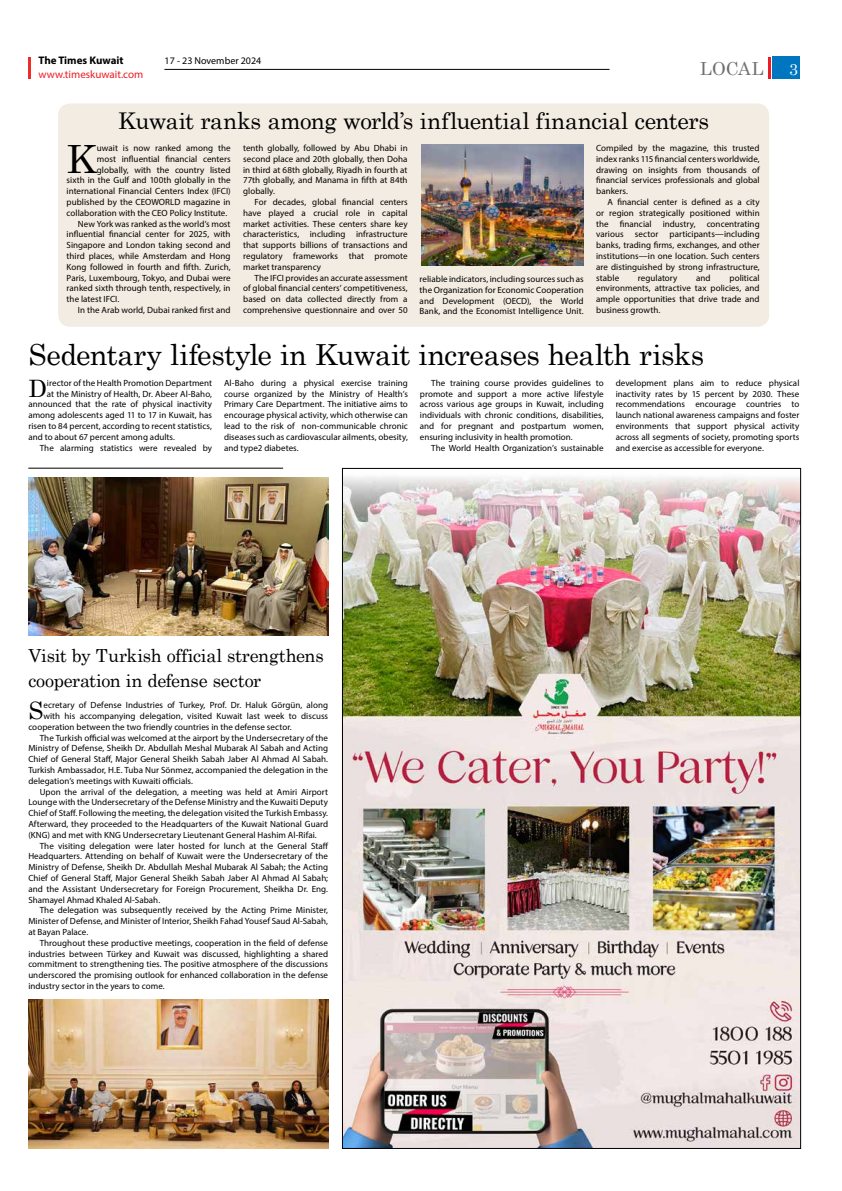
<style>
.page{position:relative;width:842px;height:1191px;background:#fff}
.page>*{position:absolute;margin:0;border:0;box-sizing:border-box;transform-origin:0 0}
.t1{font:38.9px "Century Schoolbook";color:#000}
.t2{font:29px "Century Schoolbook";letter-spacing:-.015em;color:#000}
.t3{font:24px "Century Schoolbook";color:#000}
.t4{font:23px "Century Schoolbook";letter-spacing:-.01em;color:#000}
.t5{font:18px/25px "Century Schoolbook";letter-spacing:-.015em;color:#000}
.t6{font:18px "Century Schoolbook";color:#6d6e71}
.t7{font:16px "Century Schoolbook";color:#fff}
.t8{font:11px "Myriad Pro";color:#ed1c24}
.t9{font:700 11px "Myriad Pro";color:#000}
.t10{font:10px "Myriad Pro";color:#000}
.t11{font:9px/10.8px "Myriad Pro";letter-spacing:.005em;color:#000;text-align:justify}
</style>
<div class="page">
<hr style="left:28px;top:57px;width:3px;height:22px;background:#ee2d28">
<div style="left:772px;top:57px;width:27px;height:22px;background:#0076c0"></div>
<hr style="left:768px;top:57px;width:3px;height:22px;background:#ed1c24">
<hr style="left:164px;top:69px;width:445px;height:1px;background:#000">
<img style="left:344px;top:477px;width:455px;height:669px">
<div style="left:58px;top:103px;width:711px;height:224px;background:#f3ece2;border-radius:12px"></div>
<img style="left:421px;top:144px;width:162px;height:121px">
<hr style="left:28px;top:468px;width:255px;height:1px;background:#000">
<img style="left:28px;top:477px;width:300px;height:158px">
<img style="left:28px;top:999px;width:300px;height:149px">
<p class="t9" style="left:39px;top:53px;width:87px">The Times Kuwait</p>
<p class="t10" style="left:165px;top:55px;width:98px">17 - 23 November 2024</p>
<p class="t8" style="left:39px;top:68px;width:106px">www.timeskuwait.com</p>
<h3 class="t6" style="left:700px;top:57px;width:65px">LOCAL</h3>
<h3 class="t4" style="left:118px;top:107px;width:592px">Kuwait ranks among world’s influential financial centers</h3>
<h1 class="t1" style="left:67px;top:134px;width:32px">K</h1>
<p class="t11" style="left:97px;top:142px;width:135px">uwait is now ranked among the</p>
<p class="t11" style="left:97px;top:153px;width:135px">most influential financial centers</p>
<p class="t11" style="left:97px;top:164px;width:135px">globally, with the country listed</p>
<p class="t11" style="left:67px;top:175px;width:166px">sixth in the Gulf and 100th globally in the</p>
<p class="t11" style="left:67px;top:186px;width:166px">international Financial Centers Index (IFCI)</p>
<p class="t11" style="left:67px;top:196px;width:165px">published by the CEOWORLD magazine in</p>
<p class="t11" style="left:67px;top:207px;width:162px">collaboration with the CEO Policy Institute.</p>
<p class="t11" style="left:78px;top:218px;width:154px">New York was ranked as the world’s most</p>
<p class="t11" style="left:67px;top:229px;width:166px">influential financial center for 2025, with</p>
<p class="t11" style="left:67px;top:240px;width:166px">Singapore and London taking second and</p>
<p class="t11" style="left:67px;top:250px;width:165px">third places, while Amsterdam and Hong</p>
<p class="t11" style="left:67px;top:261px;width:165px">Kong followed in fourth and fifth. Zurich,</p>
<p class="t11" style="left:67px;top:272px;width:166px">Paris, Luxembourg, Tokyo, and Dubai were</p>
<p class="t11" style="left:67px;top:283px;width:165px">ranked sixth through tenth, respectively, in</p>
<p class="t11" style="left:67px;top:294px;width:54px">the latest IFCI.</p>
<p class="t11" style="left:78px;top:304px;width:154px">In the Arab world, Dubai ranked first and</p>
<p class="t11" style="left:243px;top:142px;width:166px">tenth globally, followed by Abu Dhabi in second place and 20th globally, then Doha in third at 68th globally, Riyadh in fourth at 77th globally, and Manama in fifth at 84th globally.</p>
<p class="t11" style="left:243px;top:196px;width:166px;text-indent:11px">For decades, global financial centers have played a crucial role in capital market activities. These centers share key characteristics, including infrastructure that supports billions of transactions and regulatory frameworks that promote market transparency</p>
<p class="t11" style="left:243px;top:272px;width:166px;text-indent:11px">The IFCI provides an accurate assessment of global financial centers’ competitiveness, based on data collected directly from a comprehensive questionnaire and over 50</p>
<p class="t11" style="left:420px;top:273px;width:166px">reliable indicators, including sources such as the Organization for Economic Cooperation and Development (OECD), the World Bank, and the Economist Intelligence Unit.</p>
<p class="t11" style="left:596px;top:142px;width:165px">Compiled by the magazine, this trusted index ranks 115 financial centers worldwide, drawing on insights from thousands of financial services professionals and global bankers.</p>
<p class="t11" style="left:596px;top:196px;width:165px;text-indent:11px">A financial center is defined as a city or region strategically positioned within the financial industry, concentrating various</p>
<p class="t11" style="left:596px;top:229px;width:165px;text-indent:73px">participants—including banks, trading firms, exchanges, and other institutions—in one location. Such centers are distinguished by strong infrastructure, stable</p>
<p class="t11" style="left:635px;top:229px;width:25px">sector</p>
<p class="t11" style="left:596px;top:272px;width:165px;text-indent:133px">political environments, attractive tax policies, and ample opportunities that drive trade and business growth.</p>
<p class="t11" style="left:638px;top:272px;width:41px">regulatory</p>
<p class="t11" style="left:696px;top:272px;width:16px">and</p>
<h2 class="t2" style="left:28px;top:337px;width:677px">Sedentary lifestyle in Kuwait increases health risks</h2>
<h3 class="t7" style="left:789px;top:59px;width:10px">3</h3>
<h3 class="t3" style="left:28px;top:373px;width:20px">D</h3>
<p class="t11" style="left:47px;top:377px;width:167px">irector of the Health Promotion Department</p>
<p class="t11" style="left:47px;top:388px;width:167px">at the Ministry of Health, Dr. Abeer Al-Baho,</p>
<p class="t11" style="left:28px;top:399px;width:185px">announced that the rate of physical inactivity</p>
<p class="t11" style="left:28px;top:410px;width:185px">among adolescents aged 11 to 17 in Kuwait, has</p>
<p class="t11" style="left:28px;top:420px;width:185px">risen to 84 percent, according to recent statistics,</p>
<p class="t11" style="left:28px;top:431px;width:148px">and to about 67 percent among adults.</p>
<p class="t11" style="left:40px;top:442px;width:174px">The alarming statistics were revealed by</p>
<p class="t11" style="left:224px;top:377px;width:185px">Al-Baho during a physical exercise training course organized by the Ministry of Health’s Primary Care Department. The initiative aims to encourage physical activity, which otherwise can lead to the risk of non-communicable chronic diseases such as cardiovascular ailments, obesity, and type2 diabetes.</p>
<p class="t11" style="left:420px;top:377px;width:185px;text-indent:11px">The training course provides guidelines to promote and support a more active lifestyle across various age groups in Kuwait, including individuals with chronic conditions, disabilities, and for pregnant and postpartum women, ensuring inclusivity in health promotion.</p>
<p class="t11" style="left:431px;top:442px;width:174px">The World Health Organization’s sustainable</p>
<p class="t11" style="left:616px;top:377px;width:185px">development plans aim to reduce physical inactivity rates by 15 percent by 2030. These recommendations encourage countries to launch national awareness campaigns and foster environments that support physical activity across all segments of society, promoting sports and exercise as accessible for everyone.</p>
<h3 class="t5" style="left:28px;top:642px;width:297px">Visit by Turkish official strengthens cooperation in defense sector</h3>
<h3 class="t3" style="left:28px;top:695px;width:17px">S</h3>
<p class="t11" style="left:43px;top:699px;width:286px">ecretary of Defense Industries of Turkey, Prof. Dr. Haluk Görgün, along</p>
<p class="t11" style="left:43px;top:710px;width:286px">with his accompanying delegation, visited Kuwait last week to discuss</p>
<p class="t11" style="left:28px;top:721px;width:265px">cooperation between the two friendly countries in the defense sector.</p>
<p class="t11" style="left:40px;top:732px;width:290px">The Turkish official was welcomed at the airport by the Undersecretary of the</p>
<p class="t11" style="left:28px;top:743px;width:301px">Ministry of Defense, Sheikh Dr. Abdullah Meshal Mubarak Al Sabah and Acting</p>
<p class="t11" style="left:28px;top:753px;width:301px">Chief of General Staff, Major General Sheikh Sabah Jaber Al Ahmad Al Sabah.</p>
<p class="t11" style="left:28px;top:764px;width:301px">Turkish Ambassador, H.E. Tuba Nur Sönmez, accompanied the delegation in the</p>
<p class="t11" style="left:28px;top:775px;width:166px">delegation’s meetings with Kuwaiti officials.</p>
<p class="t11" style="left:40px;top:786px;width:290px">Upon the arrival of the delegation, a meeting was held at Amiri Airport</p>
<p class="t11" style="left:28px;top:797px;width:301px">Lounge with the Undersecretary of the Defense Ministry and the Kuwaiti Deputy</p>
<p class="t11" style="left:28px;top:807px;width:301px">Chief of Staff. Following the meeting, the delegation visited the Turkish Embassy.</p>
<p class="t11" style="left:28px;top:818px;width:301px">Afterward, they proceeded to the Headquarters of the Kuwait National Guard</p>
<p class="t11" style="left:28px;top:829px;width:290px">(KNG) and met with KNG Undersecretary Lieutenant General Hashim Al-Rifai.</p>
<p class="t11" style="left:40px;top:840px;width:290px">The visiting delegation were later hosted for lunch at the General Staff</p>
<p class="t11" style="left:28px;top:851px;width:301px">Headquarters. Attending on behalf of Kuwait were the Undersecretary of the</p>
<p class="t11" style="left:28px;top:861px;width:301px">Ministry of Defense, Sheikh Dr. Abdullah Meshal Mubarak Al Sabah; the Acting</p>
<p class="t11" style="left:28px;top:872px;width:301px">Chief of General Staff, Major General Sheikh Sabah Jaber Al Ahmad Al Sabah;</p>
<p class="t11" style="left:28px;top:883px;width:301px">and the Assistant Undersecretary for Foreign Procurement, Sheikha Dr. Eng.</p>
<p class="t11" style="left:28px;top:894px;width:133px">Shamayel Ahmad Khaled Al-Sabah.</p>
<p class="t11" style="left:40px;top:905px;width:290px">The delegation was subsequently received by the Acting Prime Minister,</p>
<p class="t11" style="left:28px;top:915px;width:301px">Minister of Defense, and Minister of Interior, Sheikh Fahad Yousef Saud Al-Sabah,</p>
<p class="t11" style="left:28px;top:926px;width:61px">at Bayan Palace.</p>
<p class="t11" style="left:40px;top:937px;width:290px">Throughout these productive meetings, cooperation in the field of defense</p>
<p class="t11" style="left:28px;top:948px;width:301px">industries between Türkey and Kuwait was discussed, highlighting a shared</p>
<p class="t11" style="left:28px;top:959px;width:301px">commitment to strengthening ties. The positive atmosphere of the discussions</p>
<p class="t11" style="left:28px;top:969px;width:301px">underscored the promising outlook for enhanced collaboration in the defense</p>
<p class="t11" style="left:28px;top:980px;width:138px">industry sector in the years to come.</p>
</div>
